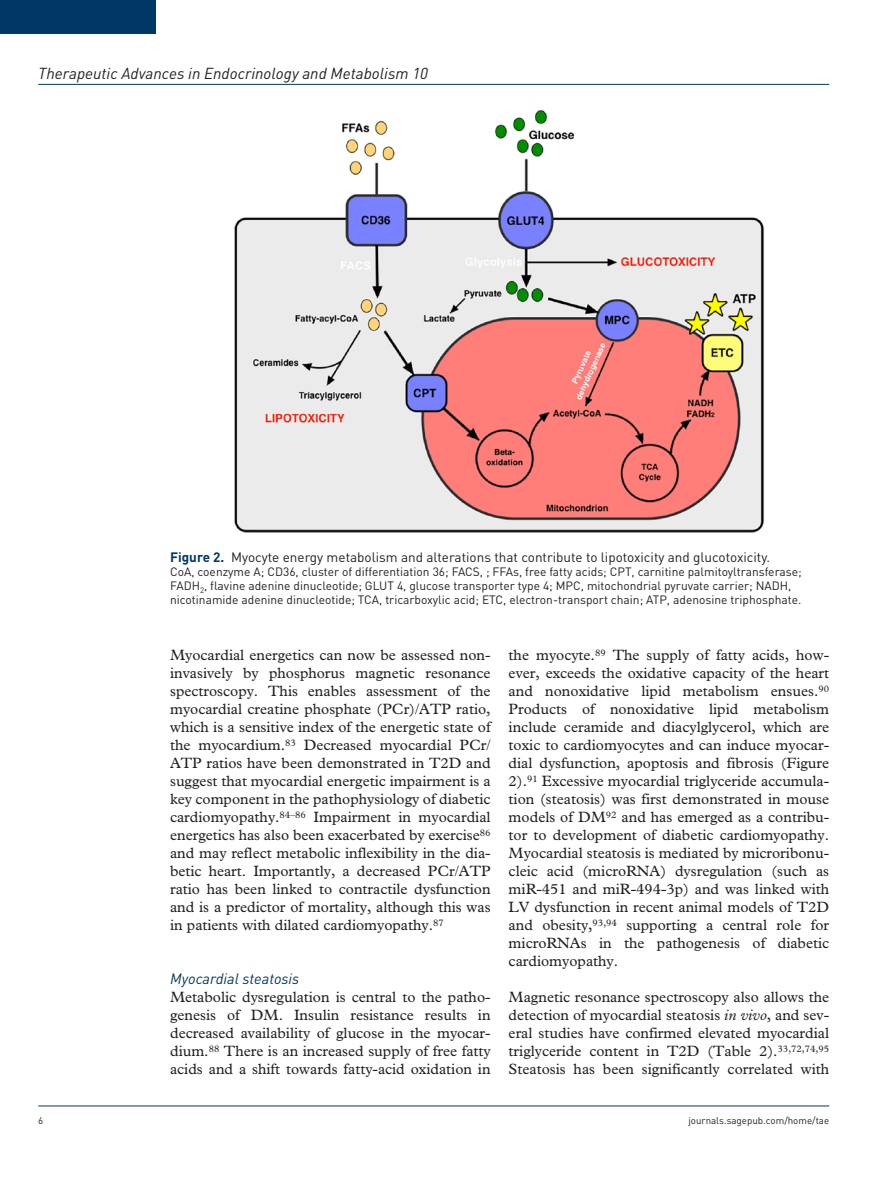
<style>
.page{position:relative;width:893px;height:1191px;background:#fff}
.page>*{position:absolute;margin:0;border:0;box-sizing:border-box;transform-origin:0 0}
.t1{font:italic 15.75px "DIN";color:#231f20}
.t2{font:15px/18px "Plantin Std";color:#231f20;text-align:justify}
.t3{font:italic 15px "DIN";color:#003865}
.t4{font:13.5px "DIN";color:#231f20}
.t5{font:12px/14.2px "DIN";color:#231f20}
.t6{font:9.75px "DIN";color:#231f20}
.s1{font-weight:700;color:#003865}
.s2{font-style:italic}
</style>
<div class="page">
<hr style="left:38px;top:84px;width:791px;height:1px;background:#003865">
<hr style="left:38px;top:1105px;width:791px;height:1px;background:#003865">
<div style="left:0;top:0;width:155px;height:34px;background:#003865"></div>
<img style="left:234px;top:110px;width:531px;height:423px">
<p class="t1" style="left:38px;top:63px;width:391px">Therapeutic Advances in Endocrinology and Metabolism 10</p>
<p class="t4" style="left:170px;top:548px;width:602px"><span class="s1">Figure 2.</span> Myocyte energy metabolism and alterations that contribute to lipotoxicity and glucotoxicity.</p>
<p class="t5" style="left:170px;top:564px;width:633px">CoA, coenzyme A; CD36, cluster of differentiation 36; FACS, ; FFAs, free fatty acids; CPT, carnitine palmitoyltransferase;<br>FADH<sub>2</sub>, flavine adenine dinucleotide; GLUT 4, glucose transporter type 4; MPC, mitochondrial pyruvate carrier; NADH, nicotinamide adenine dinucleotide; TCA, tricarboxylic acid; ETC, electron-transport chain; ATP, adenosine triphosphate.</p>
<p class="t2" style="left:170px;top:646px;width:322px">Myocardial energetics can now be assessed non&shy;invasively by phosphorus magnetic resonance spectroscopy. This enables assessment of the myocardial creatine phosphate (PCr)/ATP ratio, which is a sensitive index of the energetic state of the myocardium.<sup>83</sup> Decreased myocardial PCr/ ATP ratios have been demonstrated in T2D and suggest that myocardial energetic impairment is a key component in the pathophysiology of diabetic cardiomyopathy.<sup>84–86</sup> Impairment in myocardial energetics has also been exacerbated by exercise<sup>86 </sup>and may reflect metabolic inflexibility in the dia&shy;betic heart. Importantly, a decreased PCr/ATP ratio has been linked to contractile dysfunction and is a predictor of mortality, although this was in patients with dilated cardiomyopathy.<sup>87</sup></p>
<p class="t3" style="left:170px;top:969px;width:131px">Myocardial steatosis</p>
<p class="t2" style="left:170px;top:988px;width:322px">Metabolic dysregulation is central to the patho&shy;genesis of DM. Insulin resistance results in decreased availability of glucose in the myocar&shy;dium.<sup>88</sup> There is an increased supply of free fatty acids and a shift towards fatty-acid oxidation in</p>
<p class="t2" style="left:509px;top:646px;width:322px">the myocyte.<sup>89</sup> The supply of fatty acids, how&shy;ever, exceeds the oxidative capacity of the heart and nonoxidative lipid metabolism ensues.<sup>90<br></sup>Products of nonoxidative lipid metabolism include ceramide and diacylglycerol, which are toxic to cardiomyocytes and can induce myocar&shy;dial dysfunction, apoptosis and fibrosis (Figure 2).<sup>91</sup> Excessive myocardial triglyceride accumula&shy;tion (steatosis) was first demonstrated in mouse models of DM<sup>92</sup> and has emerged as a contribu&shy;tor to development of diabetic cardiomyopathy.<br>Myocardial steatosis is mediated by microribonu&shy;cleic acid (microRNA) dysregulation (such as miR-451 and miR-494-3p) and was linked with LV dysfunction in recent animal models of T2D and obesity,<sup>93,94</sup> supporting a central role for microRNAs in the pathogenesis of diabetic cardiomyopathy.</p>
<p class="t2" style="left:509px;top:988px;width:322px">Magnetic resonance spectroscopy also allows the detection of myocardial steatosis <span class="s2">in vivo</span>, and sev&shy;eral studies have confirmed elevated myocardial triglyceride content in T2D (Table 2).<sup>33,72,74,95<br></sup>Steatosis has been significantly correlated with</p>
<p class="t6" style="left:38px;top:1114px;width:7px">6</p>
<p class="t6" style="left:688px;top:1114px;width:142px">journals.sagepub.com/home/tae</p>
</div>
